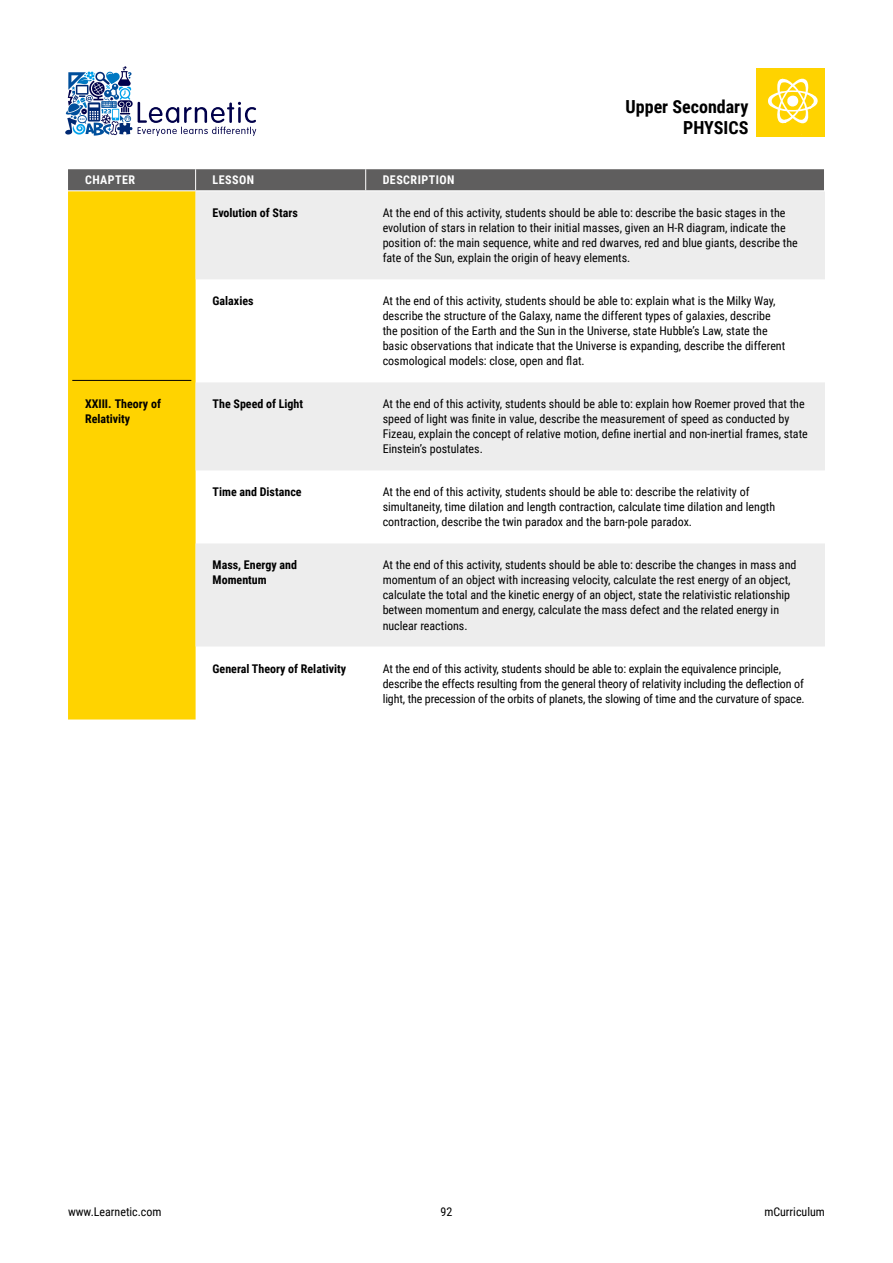
<style>
.page{position:relative;width:893px;height:1263px;background:#fff}
.page>*{position:absolute;margin:0;border:0;box-sizing:border-box;transform-origin:0 0}
.t1{font:700 18px/21.6px "Roboto Condensed";color:#000;text-align:right}
.t2{font:12px/15px "Roboto Condensed";color:#000}
.t3{font:700 12px/15px "Roboto Condensed";color:#000}
.t4{font:700 12px "Roboto Condensed";letter-spacing:.04em;color:#fff}
</style>
<div class="page">
<svg style="left:65px;top:66px;width:191px;height:70px"></svg>
<svg style="left:757px;top:68px;width:68px;height:68px;background:#ffda2a"></svg>
<div style="left:68px;top:191px;width:128px;height:528px;background:#ffd300"></div>
<svg style="left:196px;top:191px;width:629px;height:455px;fill:#ededed"></svg>
<hr style="left:72px;top:380px;width:119px;height:1px;background:#000">
<div style="left:68px;top:169px;width:756px;height:21px;background:#5f5e5e"></div>
<p class="t4" style="left:85px;top:172px;width:52px">CHAPTER</p>
<p class="t4" style="left:213px;top:172px;width:43px">LESSON</p>
<p class="t4" style="left:383px;top:172px;width:73px">DESCRIPTION</p>
<h1 class="t1" style="left:626px;top:95px;width:124px">Upper Secondary<br>PHYSICS</h1>
<p class="t3" style="left:213px;top:205px;width:87px">Evolution of Stars</p>
<p class="t2" style="left:383px;top:205px;width:417px">At the end of this activity, students should be able to: describe the basic stages in the evolution of stars in relation to their initial masses, given an H-R diagram, indicate the position of: the main sequence, white and red dwarves, red and blue giants, describe the fate of the Sun, explain the origin of heavy elements.</p>
<p class="t3" style="left:213px;top:293px;width:43px">Galaxies</p>
<p class="t2" style="left:383px;top:293px;width:404px">At the end of this activity, students should be able to: explain what is the Milky Way, describe the structure of the Galaxy, name the different types of galaxies, describe the position of the Earth and the Sun in the Universe, state Hubble’s Law, state the basic observations that indicate that the Universe is expanding, describe the different cosmological models: close, open and flat.</p>
<p class="t3" style="left:85px;top:396px;width:77px">XXIII. Theory of<br>Relativity</p>
<p class="t3" style="left:213px;top:396px;width:92px">The Speed of Light</p>
<p class="t2" style="left:383px;top:396px;width:427px">At the end of this activity, students should be able to: explain how Roemer proved that the speed of light was finite in value, describe the measurement of speed as conducted by Fizeau, explain the concept of relative motion, define inertial and non-inertial frames, state Einstein’s postulates.</p>
<p class="t3" style="left:213px;top:484px;width:90px">Time and Distance</p>
<p class="t2" style="left:383px;top:484px;width:394px">At the end of this activity, students should be able to: describe the relativity of simultaneity, time dilation and length contraction, calculate time dilation and length contraction, describe the twin paradox and the barn-pole paradox.</p>
<p class="t3" style="left:213px;top:557px;width:86px">Mass, Energy and<br>Momentum</p>
<p class="t2" style="left:383px;top:557px;width:415px">At the end of this activity, students should be able to: describe the changes in mass and momentum of an object with increasing velocity, calculate the rest energy of an object, calculate the total and the kinetic energy of an object, state the relativistic relationship between momentum and energy, calculate the mass defect and the related energy in nuclear reactions.</p>
<p class="t3" style="left:213px;top:660px;width:135px">General Theory of Relativity</p>
<p class="t2" style="left:383px;top:660px;width:423px">At the end of this activity, students should be able to: explain the equivalence principle, describe the effects resulting from the general theory of relativity including the deflection of light, the precession of the orbits of planets, the slowing of time and the curvature of space.</p>
<p class="t2" style="left:68px;top:1203px;width:95px">www.Learnetic.com</p>
<p class="t2" style="left:441px;top:1203px;width:13px">92</p>
<p class="t2" style="left:764px;top:1203px;width:62px">mCurriculum</p>
</div>
